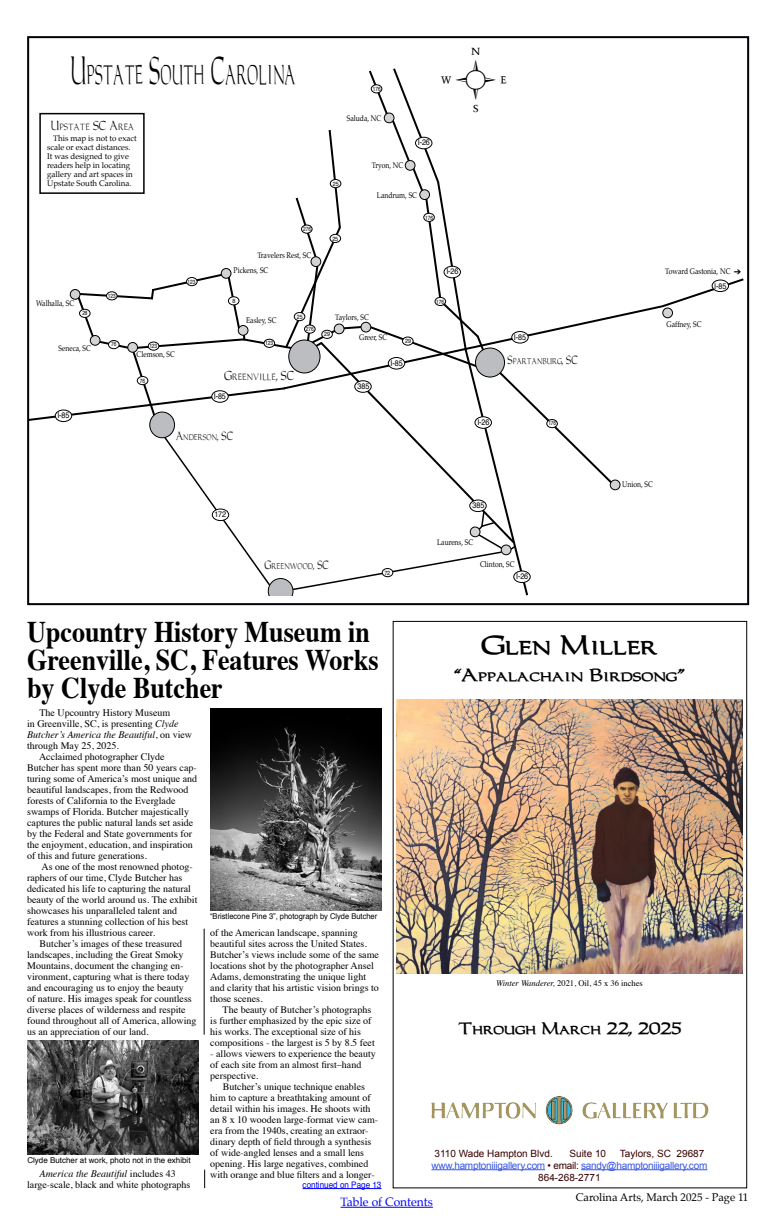
<style>
.page{position:relative;width:774px;height:1224px;background:#fff}
.page>*{position:absolute;margin:0;border:0;box-sizing:border-box;transform-origin:0 0}
.t1{font:36px "Carla Normal";color:#000;scale:.5 1}
.t2{font:700 30px/28px "Times";color:#000;scale:.87 1}
.t3{font:700 24px "Carla";color:#000;scale:1.2 1}
.t4{font:700 16px "Carla";color:#000;scale:1.2 1}
.t5{font:700 15px "Carla";color:#000;scale:1.15 1}
.t6{font:12px "Carla Normal";color:#000;scale:.8 1}
.t7{font:12px "Palatino";color:#00f}
.t8{font:11px "Carla Normal";color:#000;scale:.76 1}
.t9{font:11px "Palatino";color:#000}
.t10{font:10px/11px "Times";color:#000}
.t11{font:10px "Arial";letter-spacing:-.025em;color:#3955e4}
.t12{font:10px "Arial";color:#390001}
.t13{font:italic 10px "Times";color:#000}
.t14{font:9px "Helvetica";color:#00f;scale:.9 1}
.t15{font:8.5px "Times";color:#000}
.t16{font:8px "Palatino";color:#000;scale:.85 1}
.t17{font:8px/9px "Palatino";color:#000}
.t18{font:8px "Helvetica";color:#000;scale:.9 1}
.t19{font:8px "Helvetica";color:#000;scale:.94 1}
.t20{font:8px "Helvetica";color:#000}
.t21{font:6px "Helvetica";letter-spacing:-.015em;color:#000;scale:.8 1}
.t22{font:6px "Helvetica";letter-spacing:-.015em;color:#000;scale:.9 1}
.s1{font-style:italic}
.s2{font-style:normal}
.s3{color:#390001}
</style>
<div class="page">
<hr style="left:341px;top:1207px;width:92px;height:1px;background:#00f">
<img style="left:210px;top:708px;width:171px;height:203px">
<img style="left:27px;top:1041px;width:171px;height:114px">
<hr style="left:303px;top:1188px;width:78px;height:1px;background:#00f">
<svg style="left:204px;top:1170px;width:1px;height:18px"></svg>
<hr style="left:204px;top:929px;width:1px;height:106px;background:#000007">
<img style="left:431px;top:1096px;width:278px;height:29px">
<hr style="left:431px;top:1169px;width:114px;height:1px;background:#3955e4">
<hr style="left:581px;top:1169px;width:126px;height:1px;background:#3955e4">
<img style="left:397px;top:699px;width:345px;height:275px">
<svg style="left:27px;top:47px;width:717px;height:551px"></svg>
<h1 class="t1" style="left:70px;top:38px;width:453px">Upstate South Carolina</h1>
<p class="t6" style="left:51px;top:114px;width:106px">Upstate SC Area</p>
<p class="t17" style="left:47px;top:134px;width:91px;text-indent:6px">This map is not to exact scale or exact distances.<br>It was designed to give readers help in locating gallery and art spaces in<br>Upstate South Carolina.</p>
<p class="t16" style="left:36px;top:297px;width:46px">Walhalla, SC</p>
<p class="t21" style="left:108px;top:291px;width:11px">123</p>
<p class="t21" style="left:188px;top:277px;width:11px">123</p>
<p class="t21" style="left:303px;top:224px;width:11px">276</p>
<p class="t16" style="left:257px;top:249px;width:65px">Travelers Rest, SC</p>
<p class="t16" style="left:234px;top:264px;width:42px">Pickens, SC</p>
<p class="t22" style="left:233px;top:296px;width:5px">8</p>
<p class="t21" style="left:373px;top:84px;width:11px">176</p>
<p class="t22" style="left:333px;top:179px;width:8px">25</p>
<p class="t22" style="left:332px;top:234px;width:8px">25</p>
<p class="t16" style="left:347px;top:112px;width:42px">Saluda, NC</p>
<p class="t16" style="left:372px;top:159px;width:39px">Tryon, NC</p>
<p class="t18" style="left:418px;top:136px;width:15px">I-26</p>
<p class="t16" style="left:377px;top:189px;width:49px">Landrum, SC</p>
<p class="t21" style="left:425px;top:213px;width:11px">176</p>
<p class="t18" style="left:446px;top:265px;width:15px">I-26</p>
<p class="t21" style="left:436px;top:297px;width:11px">176</p>
<p class="t21" style="left:82px;top:309px;width:8px">28</p>
<p class="t16" style="left:59px;top:342px;width:39px">Seneca, SC</p>
<p class="t18" style="left:57px;top:409px;width:15px">I-85</p>
<p class="t21" style="left:111px;top:340px;width:8px">76</p>
<p class="t21" style="left:149px;top:341px;width:11px">123</p>
<p class="t16" style="left:137px;top:348px;width:47px">Clemson, SC</p>
<p class="t21" style="left:140px;top:376px;width:8px">76</p>
<p class="t22" style="left:297px;top:312px;width:8px">25</p>
<p class="t16" style="left:246px;top:314px;width:37px">Easley, SC</p>
<p class="t16" style="left:335px;top:311px;width:41px">Taylors, SC</p>
<p class="t21" style="left:306px;top:324px;width:11px">276</p>
<p class="t22" style="left:324px;top:330px;width:8px">29</p>
<p class="t16" style="left:359px;top:330px;width:35px">Greer, SC</p>
<p class="t21" style="left:265px;top:339px;width:11px">123</p>
<p class="t22" style="left:405px;top:337px;width:8px">29</p>
<p class="t6" style="left:224px;top:365px;width:89px">Greenville, SC</p>
<p class="t18" style="left:214px;top:390px;width:15px">I-85</p>
<p class="t18" style="left:358px;top:380px;width:15px">385</p>
<p class="t18" style="left:391px;top:357px;width:15px">I-85</p>
<p class="t8" style="left:176px;top:426px;width:77px">Anderson, SC</p>
<p class="t18" style="left:514px;top:331px;width:15px">I-85</p>
<p class="t8" style="left:508px;top:350px;width:94px">Spartanburg, SC</p>
<p class="t18" style="left:477px;top:416px;width:15px">I-26</p>
<p class="t21" style="left:548px;top:419px;width:11px">176</p>
<p class="t18" style="left:214px;top:508px;width:15px">172</p>
<p class="t18" style="left:473px;top:499px;width:15px">385</p>
<p class="t16" style="left:437px;top:536px;width:44px">Laurens, SC</p>
<p class="t8" style="left:265px;top:555px;width:87px">Greenwood, SC</p>
<p class="t22" style="left:384px;top:568px;width:8px">72</p>
<p class="t16" style="left:480px;top:558px;width:42px">Clinton, SC</p>
<p class="t18" style="left:516px;top:570px;width:15px">I-26</p>
<p class="t16" style="left:665px;top:265px;width:78px">Toward Gastonia, NC</p>
<p class="t16" style="left:667px;top:318px;width:43px">Gaffney, SC</p>
<p class="t18" style="left:714px;top:280px;width:15px">I-85</p>
<p class="t16" style="left:622px;top:478px;width:38px">Union, SC</p>
<h2 class="t2" style="left:27px;top:615px;width:406px">Upcountry History Museum in<br>Greenville, SC, Features Works by Clyde Butcher</h2>
<p class="t10" style="left:39px;top:706px;width:132px">The Upcountry History Museum</p>
<p class="t10" style="left:27px;top:717px;width:153px">in Greenville, SC, is presenting <span class="s1">Clyde</span></p>
<p class="t13" style="left:27px;top:726px;width:166px">Butcher’s America the Beautiful<span class="s2">, on view</span></p>
<p class="t10" style="left:27px;top:739px;width:93px">through May 25, 2025.</p>
<p class="t10" style="left:39px;top:750px;width:127px">Acclaimed photographer Clyde</p>
<p class="t10" style="left:27px;top:761px;width:171px">Butcher has spent more than 50 years cap-</p>
<p class="t10" style="left:27px;top:772px;width:171px">turing some of America’s most unique and</p>
<p class="t10" style="left:27px;top:783px;width:163px">beautiful landscapes, from the Redwood</p>
<p class="t10" style="left:27px;top:794px;width:150px">forests of California to the Everglade</p>
<p class="t10" style="left:27px;top:805px;width:163px">swamps of Florida. Butcher majestically</p>
<p class="t10" style="left:27px;top:816px;width:168px">captures the public natural lands set aside</p>
<p class="t10" style="left:27px;top:827px;width:166px">by the Federal and State governments for</p>
<p class="t10" style="left:27px;top:838px;width:167px">the enjoyment, education, and inspiration</p>
<p class="t10" style="left:27px;top:849px;width:121px">of this and future generations.</p>
<p class="t10" style="left:42px;top:860px;width:153px">As one of the most renowned photog-</p>
<p class="t10" style="left:27px;top:871px;width:157px">raphers of our time, Clyde Butcher has</p>
<p class="t10" style="left:27px;top:882px;width:165px">dedicated his life to capturing the natural</p>
<p class="t10" style="left:27px;top:893px;width:172px">beauty of the world around us. The exhibit</p>
<p class="t10" style="left:27px;top:904px;width:151px">showcases his unparalleled talent and</p>
<p class="t10" style="left:27px;top:915px;width:163px">features a stunning collection of his best</p>
<p class="t10" style="left:27px;top:926px;width:130px">work from his illustrious career.</p>
<p class="t10" style="left:40px;top:937px;width:144px">Butcher’s images of these treasured</p>
<p class="t10" style="left:27px;top:948px;width:158px">landscapes, including the Great Smoky</p>
<p class="t10" style="left:27px;top:959px;width:158px">Mountains, document the changing en-</p>
<p class="t10" style="left:27px;top:970px;width:164px">vironment, capturing what is there today</p>
<p class="t10" style="left:27px;top:981px;width:158px">and encouraging us to enjoy the beauty</p>
<p class="t10" style="left:27px;top:992px;width:166px">of nature. His images speak for countless</p>
<p class="t10" style="left:27px;top:1003px;width:160px">diverse places of wilderness and respite</p>
<p class="t10" style="left:27px;top:1014px;width:171px">found throughout all of America, allowing</p>
<p class="t10" style="left:27px;top:1025px;width:123px">us an appreciation of our land.</p>
<p class="t20" style="left:27px;top:1154px;width:165px">Clyde Butcher at work, photo not in the exhibit</p>
<p class="t10" style="left:27px;top:1167px;width:165px;text-align:center"><span class="s1">America the Beautiful</span> includes 43 large-scale, black and white photographs</p>
<p class="t19" style="left:210px;top:910px;width:179px">“Bristlecone Pine 3”, photograph by Clyde Butcher</p>
<p class="t10" style="left:210px;top:926px;width:170px">of the American landscape, spanning beautiful sites across the United States.<br>Butcher’s views include some of the same locations shot by the photographer Ansel Adams, demonstrating the unique light and clarity that his artistic vision brings to those scenes.</p>
<p class="t10" style="left:210px;top:1003px;width:166px;text-indent:12px">The beauty of Butcher’s photographs is further emphasized by the epic size of his works. The exceptional size of his compositions - the largest is 5 by 8.5 feet</p>
<p class="t10" style="left:210px;top:1047px;width:167px">- allows viewers to experience the beauty of each site from an almost first–hand perspective.</p>
<p class="t10" style="left:210px;top:1080px;width:169px;text-indent:12px">Butcher’s unique technique enables him to capture a breathtaking amount of detail within his images. He shoots with an 8 x 10 wooden large-format view cam&shy;era from the 1940s, creating an extraor&shy;dinary depth of field through a synthesis of wide-angled lenses and a small lens opening. His large negatives, combined with orange and blue filters and a longer-</p>
<p class="t14" style="left:303px;top:1178px;width:89px">continued on Page 13</p>
<h3 class="t3" style="left:481px;top:632px;width:148px">Glen Miller</h3>
<h3 class="t4" style="left:454px;top:667px;width:194px">“Appalachain Birdsong”</h3>
<p class="t15" style="left:496px;top:975px;width:148px"><span class="s1">Winter Wanderer,</span> 2021, Oil, 45 x 36 inches</p>
<h3 class="t5" style="left:459px;top:1020px;width:195px">Through March 22, 2025</h3>
<p class="t12" style="left:434px;top:1147px;width:120px">3110 Wade Hampton Blvd.</p>
<p class="t12" style="left:570px;top:1147px;width:38px">Suite 10</p>
<p class="t12" style="left:620px;top:1147px;width:86px">Taylors, SC 29687</p>
<p class="t11" style="left:431px;top:1159px;width:277px">www.hamptoniiigallery.com <span class="s3">• email:</span> sandy@hamptoniiigallery.com</p>
<p class="t12" style="left:538px;top:1171px;width:64px">864-268-2771</p>
<p class="t7" style="left:341px;top:1192px;width:94px">Table of Contents</p>
<p class="t9" style="left:576px;top:1188px;width:174px">Carolina Arts, March 2025 - Page 11</p>
</div>
